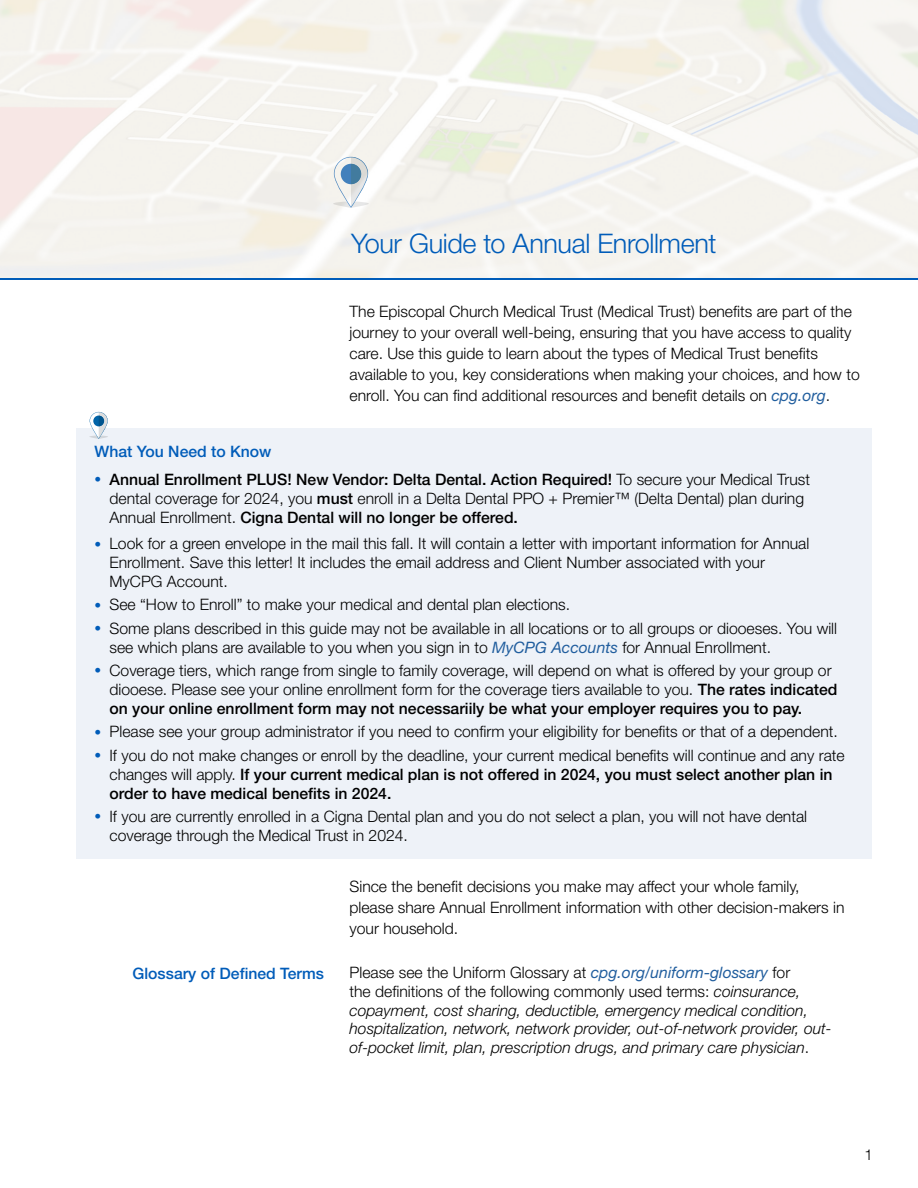
<style>
.page{position:relative;width:918px;height:1188px;background:#fff}
.page>*{position:absolute;margin:0;border:0;box-sizing:border-box;transform-origin:0 0}
.t1{font:300 27px "Helvetica Neue LT Std";letter-spacing:-.015em;color:#005cb9}
.t2{font:300 15.75px/18.9px "Helvetica Neue LT Std";color:#000}
.t3{font:italic 300 15.75px/18.8px "Helvetica Neue LT Std";color:#000}
.t4{font:500 15.75px "Helvetica Neue LT Std";color:#005cb9}
.t5{font:300 15px "Helvetica Neue LT Std";color:#000}
.s1{font-weight:400;font-style:italic;color:#215e9e}
.s2{font-size:13.5px;color:#005cb9}
.s3{font-weight:500}
.s4{font-style:normal}
.s5{font-weight:400;color:#215e9e}
</style>
<div class="page">
<div style="left:76px;top:428px;width:796px;height:431px;background:#eef2f8"></div>
<hr style="left:89px;top:436px;width:19px;height:3px;background:#9d9fa2;border-radius:50%">
<svg style="left:90px;top:412px;width:18px;height:27px"></svg>
<img style="left:0;top:0;width:918px;height:278px">
<hr style="left:0;top:278px;width:918px;height:2px;background:#005cb9">
<h1 class="t1" style="left:351px;top:227px;width:367px">Your Guide to Annual Enrollment</h1>
<p class="t2" style="left:350px;top:301px;width:512px;line-height:21px">The Episcopal Church Medical Trust (Medical Trust) benefits are part of the journey to your overall well-being, ensuring that you have access to quality care. Use this guide to learn about the types of Medical Trust benefits available to you, key considerations when making your choices, and how to enroll. You can find additional resources and benefit details on <span class="s1">cpg.org</span>.</p>
<p class="t4" style="left:94px;top:442px;width:179px">What You Need to Know</p>
<p class="t2" style="left:110px;top:470px;width:702px;text-indent:-15px"><span class="s2">•</span> <span class="s3">Annual Enrollment PLUS! New Vendor: Delta Dental. Action Required!</span> To secure your Medical Trust dental coverage for 2024, you <span class="s3">must</span> enroll in a Delta Dental PPO + Premier™ (Delta Dental) plan during<br>Annual Enrollment. <span class="s3">Cigna Dental will no longer be offered.</span></p>
<p class="t2" style="left:110px;top:534px;width:701px;text-indent:-15px"><span class="s2">•</span> Look for a green envelope in the mail this fall. It will contain a letter with important information for Annual<br>Enrollment. Save this letter! It includes the email address and Client Number associated with your<br>MyCPG Account.</p>
<p class="t2" style="left:94px;top:595px;width:474px"><span class="s2">•</span> See “How to Enroll” to make your medical and dental plan elections.</p>
<p class="t2" style="left:110px;top:619px;width:729px;text-indent:-15px"><span class="s2">•</span> Some plans described in this guide may not be available in all locations or to all groups or diooeses. You will see which plans are available to you when you sign in to <span class="s1">MyCPG Accounts</span> for Annual Enrollment.</p>
<p class="t2" style="left:110px;top:661px;width:729px;text-indent:-15px"><span class="s2">•</span> Coverage tiers, which range from single to family coverage, will depend on what is offered by your group or diooese. Please see your online enrollment form for the coverage tiers available to you. <span class="s3">The rates indicated on your online enrollment form may not necessariily be what your employer requires you to pay.</span></p>
<p class="t2" style="left:94px;top:722px;width:742px"><span class="s2">•</span> Please see your group administrator if you need to confirm your eligibility for benefits or that of a dependent.</p>
<p class="t2" style="left:110px;top:745px;width:737px;text-indent:-15px"><span class="s2">•</span> If you do not make changes or enroll by the deadline, your current medical benefits will continue and any rate changes will apply. <span class="s3">If your current medical plan is not offered in 2024, you must select another plan in order to have medical benefits in 2024.</span></p>
<p class="t2" style="left:110px;top:807px;width:699px;text-indent:-15px"><span class="s2">•</span> If you are currently enrolled in a Cigna Dental plan and you do not select a plan, you will not have dental coverage through the Medical Trust in 2024.</p>
<p class="t2" style="left:350px;top:875px;width:497px;line-height:21px">Since the benefit decisions you make may affect your whole family, please share Annual Enrollment information with other decision-makers in your household.</p>
<p class="t3" style="left:350px;top:963px;width:484px"><span class="s4">Please see the Uniform Glossary at</span> <span class="s5">cpg.org/uniform-glossary</span> <span class="s4">for<br>the definitions of the following commonly used terms:</span> coinsurance, copayment, cost sharing, deductible, emergency medical condition, hospitalization, network, network provider, out-of-network provider, out&shy;of-pocket limit, plan, prescription drugs, and primary care physician<span class="s4">.</span></p>
<p class="t4" style="left:133px;top:964px;width:193px">Glossary of Defined Terms</p>
<p class="t5" style="left:865px;top:1146px;width:10px">1</p>
</div>
